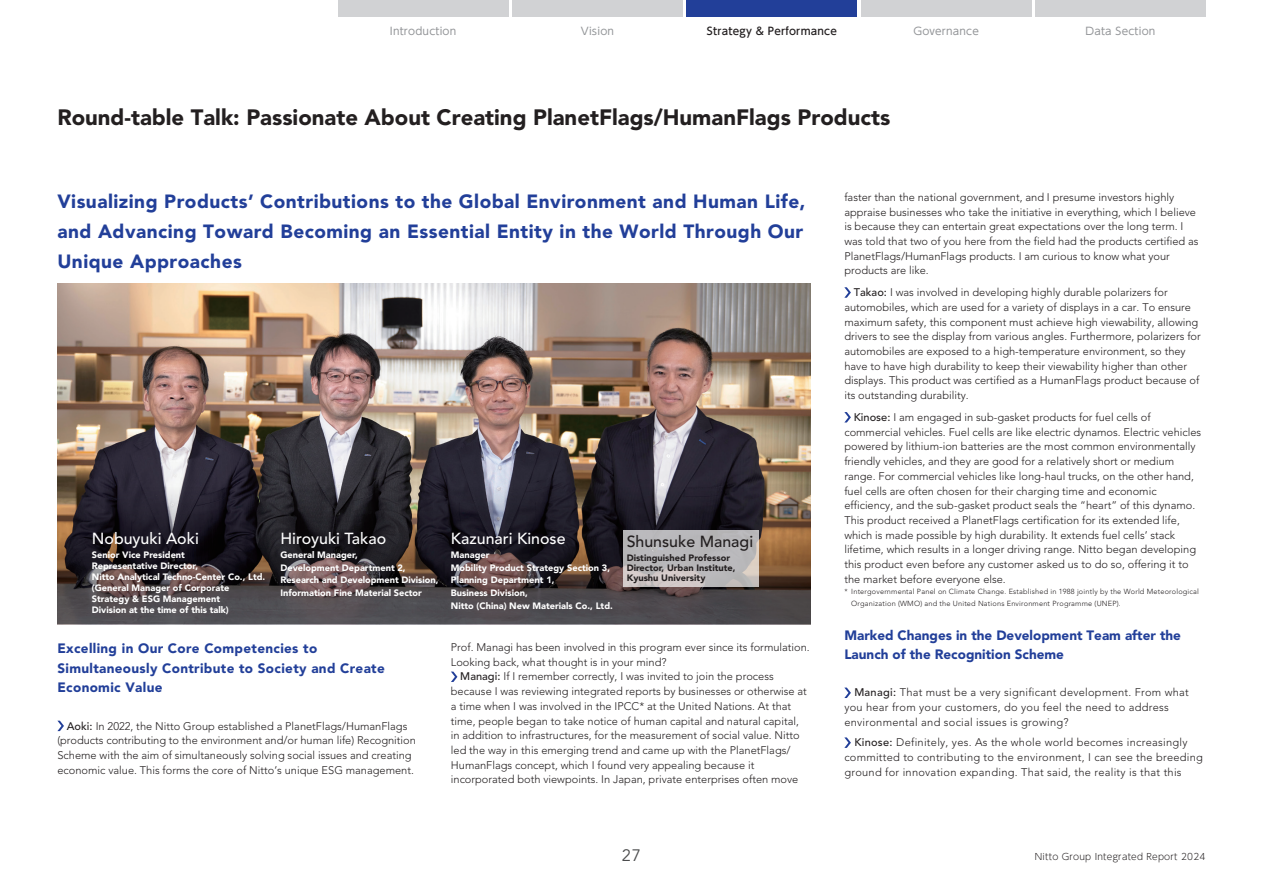
<style>
.page{position:relative;width:1263px;height:893px;background:#fff}
.page>*{position:absolute;margin:0;border:0;box-sizing:border-box;transform-origin:0 0}
.t1{font:900 22.05px "Avenir";color:#231f20}
.t2{font:900 19.05px/30px "Avenir";letter-spacing:.025em;color:#223f99;text-align:justify}
.t3{font:16.5px "Avenir LT Std";color:#4b4c4d}
.t4{font:500 15.9px "Avenir";color:#fff}
.t5{font:500 15.9px "Avenir";color:#231f20}
.t6{font:900 13.5px/19.6px "Avenir";letter-spacing:.025em;color:#223f99}
.t7{font:900 13.5px/19.6px "Avenir";color:#223f99}
.t8{font:300 11.1px/14.7px "Avenir";color:#231f20}
.t9{font:300 11.1px/14.7px "Avenir";letter-spacing:.025em;color:#231f20}
.t10{font:10.5px "UD Shin Go Pr 6 N";letter-spacing:.02em;color:#939598}
.t11{font:500 10.5px "UD Shin Go Pr 6 N";letter-spacing:.02em;color:#231f20}
.t12{font:900 9.15px/12.9px "Avenir";color:#fff}
.t13{font:900 9.15px/9.8px "Avenir";color:#231f20}
.t14{font:300 9px "UD Shin Go Pr 6 N";letter-spacing:.025em;color:#231f20}
.t15{font:300 7.35px/11.7px "Avenir";letter-spacing:.025em;color:#231f20}
.s1{font-weight:500}
</style>
<div class="page">
<svg style="left:844px;top:287px;width:7px;height:11px"></svg>
<svg style="left:844px;top:412px;width:7px;height:10px"></svg>
<svg style="left:844px;top:688px;width:7px;height:10px"></svg>
<svg style="left:844px;top:737px;width:7px;height:11px"></svg>
<svg style="left:57px;top:721px;width:7px;height:10px"></svg>
<svg style="left:451px;top:672px;width:6px;height:10px"></svg>
<img style="left:57px;top:283px;width:754px;height:203px">
<svg style="left:57px;top:486px;width:754px;height:138px;background:#3d3538"></svg>
<svg style="left:623px;top:530px;width:135px;height:57px;background:#bdbabc"></svg>
<div style="left:512px;top:0;width:170px;height:17px;background:#d1d2d4"></div>
<div style="left:687px;top:0;width:170px;height:17px;background:#223f99"></div>
<div style="left:861px;top:0;width:170px;height:17px;background:#d1d2d4"></div>
<div style="left:1035px;top:0;width:170px;height:17px;background:#d1d2d4"></div>
<div style="left:338px;top:0;width:170px;height:17px;background:#d1d2d4"></div>
<p class="t10" style="left:390px;top:22px;width:68px">Introduction</p>
<p class="t10" style="left:581px;top:22px;width:35px">Vision</p>
<p class="t11" style="left:707px;top:22px;width:132px">Strategy &amp; Performance</p>
<p class="t10" style="left:913px;top:22px;width:67px">Governance</p>
<p class="t10" style="left:1085px;top:22px;width:71px">Data Section</p>
<h1 class="t1" style="left:57px;top:104px;width:834px">Round-table Talk: Passionate About Creating PlanetFlags/HumanFlags Products</h1>
<h2 class="t2" style="left:57px;top:186px;width:749px">Visualizing Products’ Contributions to the Global Environment and Human Life, and Advancing Toward Becoming an Essential Entity in the World Through Our Unique Approaches</h2>
<h3 class="t4" style="left:92px;top:529px;width:108px">Nobuyuki Aoki</h3>
<p class="t12" style="left:92px;top:549px;width:175px;line-height:11.1px">Senior Vice President<br>Representative Director,<br>Nitto Analytical Techno-Center Co., Ltd. (General Manager of Corporate<br>Strategy &amp; ESG Management<br>Division at the time of this talk)</p>
<h3 class="t4" style="left:280px;top:529px;width:107px">Hiroyuki Takao</h3>
<p class="t12" style="left:280px;top:548px;width:159px">General Manager,<br>Development Department 2,<br>Research and Development Division,<br>Information Fine Material Sector</p>
<p class="t6" style="left:57px;top:638px;width:329px">Excelling in Our Core Competencies to<br>Simultaneously Contribute to Society and Create<br>Economic Value</p>
<p class="t8" style="left:57px;top:718px;width:360px;text-align:center"><span class="s1">Aoki:</span> In 2022, the Nitto Group established a PlanetFlags/HumanFlags (products contributing to the environment and/or human life) Recognition Scheme with the aim of simultaneously solving social issues and creating economic value. This forms the core of Nitto’s unique ESG management.</p>
<h3 class="t4" style="left:451px;top:529px;width:116px">Kazunari Kinose</h3>
<p class="t12" style="left:451px;top:548px;width:164px">Manager<br>Mobility Product Strategy Section 3,<br>Planning Department 1,<br>Business Division,<br>Nitto (China) New Materials Co., Ltd.</p>
<h3 class="t5" style="left:627px;top:533px;width:128px">Shunsuke Managi</h3>
<p class="t13" style="left:627px;top:553px;width:110px">Distinguished Professor<br>Director, Urban Institute,<br>Kyushu University</p>
<p class="t8" style="left:451px;top:640px;width:360px">Prof. Managi has been involved in this program ever since its formulation.</p>
<p class="t8" style="left:451px;top:654px;width:217px">Looking back, what thought is in your mind?</p>
<p class="t8" style="left:460px;top:669px;width:315px"><span class="s1">Managi:</span> If I remember correctly, I was invited to join the process</p>
<p class="t8" style="left:451px;top:684px;width:358px">because I was reviewing integrated reports by businesses or otherwise at</p>
<p class="t8" style="left:451px;top:699px;width:342px">a time when I was involved in the IPCC* at the United Nations. At that</p>
<p class="t8" style="left:451px;top:713px;width:350px">time, people began to take notice of human capital and natural capital,</p>
<p class="t8" style="left:451px;top:728px;width:350px">in addition to infrastructures, for the measurement of social value. Nitto</p>
<p class="t8" style="left:451px;top:743px;width:341px">led the way in this emerging trend and came up with the PlanetFlags/</p>
<p class="t8" style="left:451px;top:758px;width:305px">HumanFlags concept, which I found very appealing because it</p>
<p class="t8" style="left:451px;top:772px;width:349px">incorporated both viewpoints. In Japan, private enterprises often move</p>
<p class="t8" style="left:844px;top:190px;width:356px">faster than the national government, and I presume investors highly appraise businesses who take the initiative in everything, which I believe is because they can entertain great expectations over the long term. I was told that two of you here from the field had the products certified as PlanetFlags/HumanFlags products. I am curious to know what your products are like.</p>
<p class="t8" style="left:844px;top:285px;width:358px;text-indent:9px"><span class="s1">Takao:</span> I was involved in developing highly durable polarizers for automobiles, which are used for a variety of displays in a car. To ensure maximum safety, this component must achieve high viewability, allowing drivers to see the display from various angles. Furthermore, polarizers for automobiles are exposed to a high-temperature environment, so they have to have high durability to keep their viewability higher than other displays. This product was certified as a HumanFlags product because of its outstanding durability.</p>
<p class="t8" style="left:844px;top:410px;width:358px;text-indent:9px"><span class="s1">Kinose:</span> I am engaged in sub-gasket products for fuel cells of commercial vehicles. Fuel cells are like electric dynamos. Electric vehicles powered by lithium-ion batteries are the most common environmentally friendly vehicles, and they are good for a relatively short or medium range. For commercial vehicles like long-haul trucks, on the other hand, fuel cells are often chosen for their charging time and economic efficiency, and the sub-gasket product seals the “heart” of this dynamo.<br>This product received a PlanetFlags certification for its extended life, which is made possible by high durability. It extends fuel cells’ stack lifetime, which results in a longer driving range. Nitto began developing this product even before any customer asked us to do so, offering it to the market before everyone else.</p>
<p class="t15" style="left:851px;top:586px;width:349px;text-indent:-7px">* Intergovernmental Panel on Climate Change. Established in 1988 jointly by the World Meteorological<br>Organization (WMO) and the United Nations Environment Programme (UNEP).</p>
<p class="t7" style="left:844px;top:625px;width:338px">Marked Changes in the Development Team after the<br>Launch of the Recognition Scheme</p>
<p class="t9" style="left:844px;top:685px;width:346px;text-indent:10px"><span class="s1">Managi:</span> That must be a very significant development. From what you hear from your customers, do you feel the need to address environmental and social issues is growing?</p>
<p class="t9" style="left:844px;top:735px;width:360px;text-indent:10px"><span class="s1">Kinose:</span> Definitely, yes. As the whole world becomes increasingly committed to contributing to the environment, I can see the breeding ground for innovation expanding. That said, the reality is that this</p>
<h3 class="t3" style="left:622px;top:846px;width:21px">27</h3>
<p class="t14" style="left:1035px;top:849px;width:172px">Nitto Group Integrated Report 2024</p>
</div>
